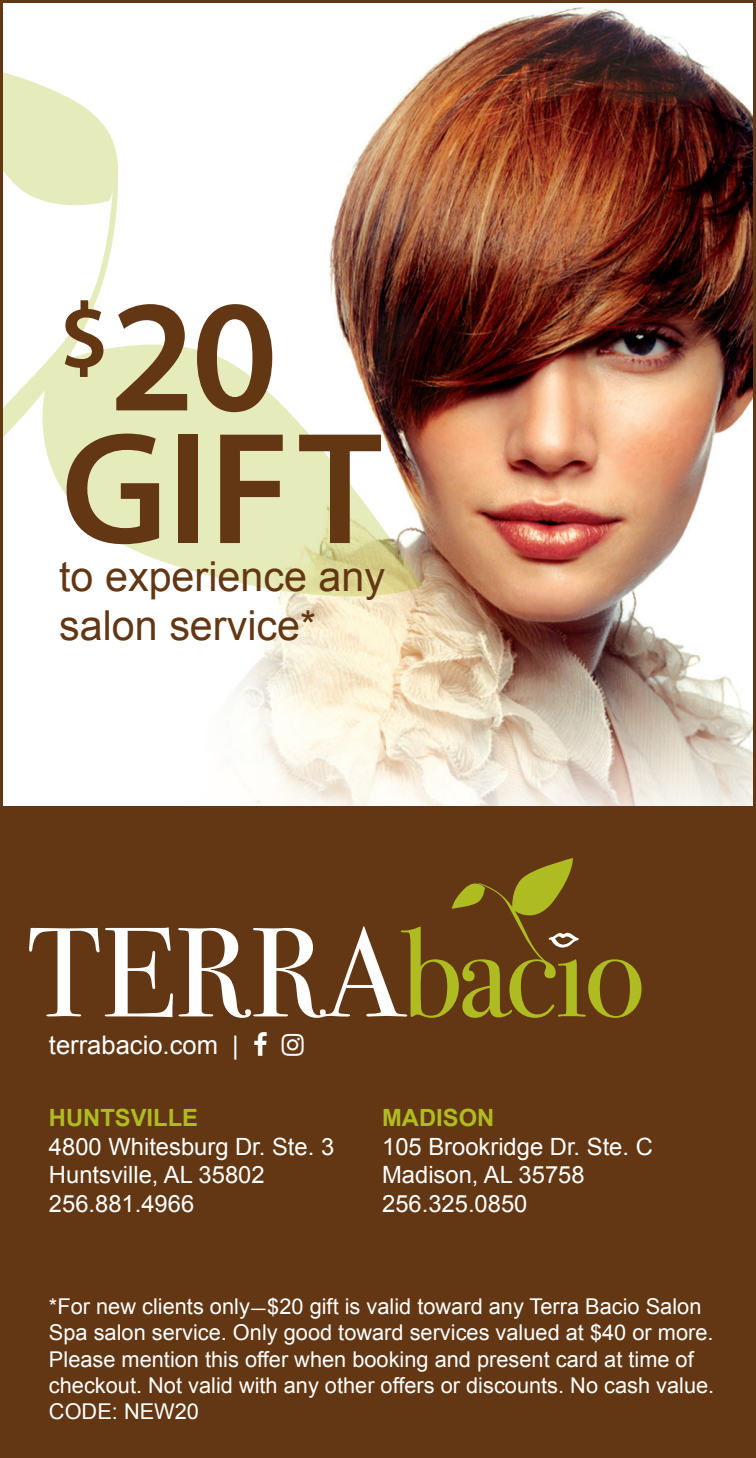
<style>
.page{position:relative;width:756px;height:1458px;background:#fff}
.page>*{position:absolute;margin:0;border:0;box-sizing:border-box;transform-origin:0 0}
.t1{font:600 160.8px/132.6px "Myriad Pro";letter-spacing:-.005em;color:#633713}
.t2{font:41.4px/49.5px "Arial";color:#633713}
.t3{font:25.5px "Arial";color:#fff}
.t4{font:23.7px/28.5px "Arial";color:#fff}
.t5{font:700 23.7px "Arial";color:#aebc21}
.t6{font:21.9px/26.1px "Arial";color:#fff}
.s1{font-family:"Futura PT"}
</style>
<div class="page">
<img style="left:4px;top:7px;width:748px;height:800px">
<div style="left:0;top:807px;width:756px;height:651px;background:#633713"></div>
<svg style="left:29px;top:858px;width:613px;height:160px"></svg>
<svg style="left:4px;top:215px;width:120px;height:489px"></svg>
<svg style="left:4px;top:57px;width:143px;height:158px"></svg>
<svg style="left:4px;top:324px;width:419px;height:296px"></svg>
<h1 class="t1" style="left:59px;top:286px;width:325px"><sup>$</sup>20<br>GIFT</h1>
<h2 class="t2" style="left:59px;top:552px;width:327px">to experience any salon service*</h2>
<p class="t3" style="left:49px;top:1028px;width:191px">terrabacio.com |</p>
<p class="t5" style="left:49px;top:1102px;width:151px">HUNTSVILLE</p>
<p class="t4" style="left:49px;top:1133px;width:287px">4800 Whitesburg Dr. Ste. 3<br>Huntsville, AL 35802<br>256.881.4966</p>
<p class="t5" style="left:382px;top:1102px;width:114px">MADISON</p>
<p class="t4" style="left:382px;top:1133px;width:272px">105 Brookridge Dr. Ste. C<br>Madison, AL 35758<br>256.325.0850</p>
<p class="t6" style="left:49px;top:1294px;width:667px">*For new clients only<span class="s1">—</span>$20 gift is valid toward any Terra Bacio Salon Spa salon service. Only good toward services valued at $40 or more.<br>Please mention this offer when booking and present card at time of checkout. Not valid with any other offers or discounts. No cash value.<br>CODE: NEW20</p>
</div>
